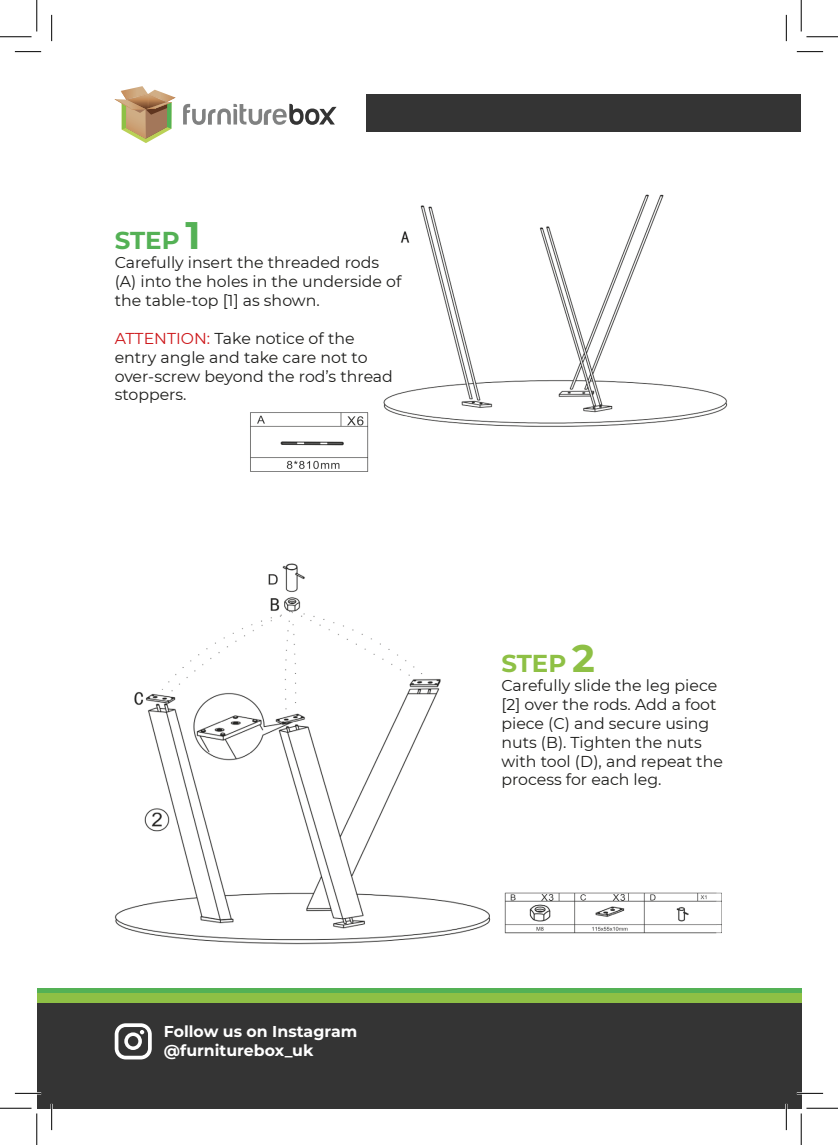
<style>
.page{position:relative;width:838px;height:1145px;background:#fff}
.page>*{position:absolute;margin:0;border:0;box-sizing:border-box;transform-origin:0 0}
.t1{font:700 24.5px "Montserrat";color:#8ec045}
.t2{font:700 24.5px "Montserrat";color:#54b155}
.t3{font:15.75px/18.9px "Montserrat";color:#1d1d1b}
.t4{font:700 15.75px "Montserrat";color:#fff}
.s1{font-size:38.5px}
.s2{color:#cd171a}
</style>
<div class="page">
<div style="left:37px;top:988px;width:764px;height:105px;background:#54b155"></div>
<div style="left:37px;top:993px;width:764px;height:105px;background:#8ec045"></div>
<div style="left:37px;top:1003px;width:764px;height:105px;background:#343434"></div>
<img style="left:115px;top:563px;width:606px;height:382px">
<svg style="left:115px;top:1023px;width:37px;height:36px"></svg>
<svg style="left:115px;top:86px;width:60px;height:57px"></svg>
<svg style="left:183px;top:104px;width:153px;height:21px"></svg>
<div style="left:366px;top:94px;width:435px;height:38px;background:#343434"></div>
<img style="left:250px;top:412px;width:119px;height:60px">
<img style="left:383px;top:194px;width:345px;height:233px">
<hr style="left:15px;top:1092px;width:26px;height:2px;background:#fff">
<hr style="left:796px;top:1092px;width:27px;height:2px;background:#fff">
<hr style="left:51px;top:1104px;width:2px;height:26px;background:#fff">
<hr style="left:785px;top:1104px;width:2px;height:26px;background:#fff">
<svg style="left:15px;top:51px;width:26px;height:1px"></svg>
<svg style="left:796px;top:51px;width:27px;height:1px"></svg>
<svg style="left:15px;top:1093px;width:26px;height:1px"></svg>
<svg style="left:796px;top:1093px;width:27px;height:1px"></svg>
<svg style="left:51px;top:15px;width:1px;height:26px"></svg>
<svg style="left:51px;top:1104px;width:1px;height:26px"></svg>
<svg style="left:786px;top:15px;width:1px;height:26px"></svg>
<svg style="left:786px;top:1104px;width:1px;height:26px"></svg>
<hr style="left:0;top:36px;width:32px;height:1px;background:#000">
<hr style="left:806px;top:36px;width:31px;height:1px;background:#000">
<hr style="left:0;top:1108px;width:32px;height:1px;background:#000">
<hr style="left:806px;top:1108px;width:31px;height:1px;background:#000">
<hr style="left:36px;top:0;width:1px;height:31px;background:#000">
<hr style="left:36px;top:1113px;width:1px;height:32px;background:#000">
<hr style="left:800px;top:0;width:1px;height:31px;background:#000">
<hr style="left:800px;top:1113px;width:1px;height:32px;background:#000">
<p class="t2" style="left:115px;top:223px;width:87px">STEP <span class="s1">1</span></p>
<p class="t3" style="left:115px;top:253px;width:288px">Carefully insert the threaded rods (A) into the holes in the underside of the table-top [1] as shown.</p>
<p class="t3" style="left:115px;top:328px;width:280px"><span class="s2">ATTENTION:</span> Take notice of the entry angle and take care not to over-screw beyond the rod’s thread stoppers.</p>
<p class="t4" style="left:164px;top:1020px;width:195px">Follow us on Instagram</p>
<p class="t4" style="left:164px;top:1039px;width:151px">@furniturebox_uk</p>
<p class="t1" style="left:501px;top:646px;width:95px">STEP <span class="s1">2</span></p>
<p class="t3" style="left:501px;top:675px;width:223px">Carefully slide the leg piece [2] over the rods. Add a foot piece (C) and secure using nuts (B). Tighten the nuts with tool (D), and repeat the process for each leg.</p>
</div>
